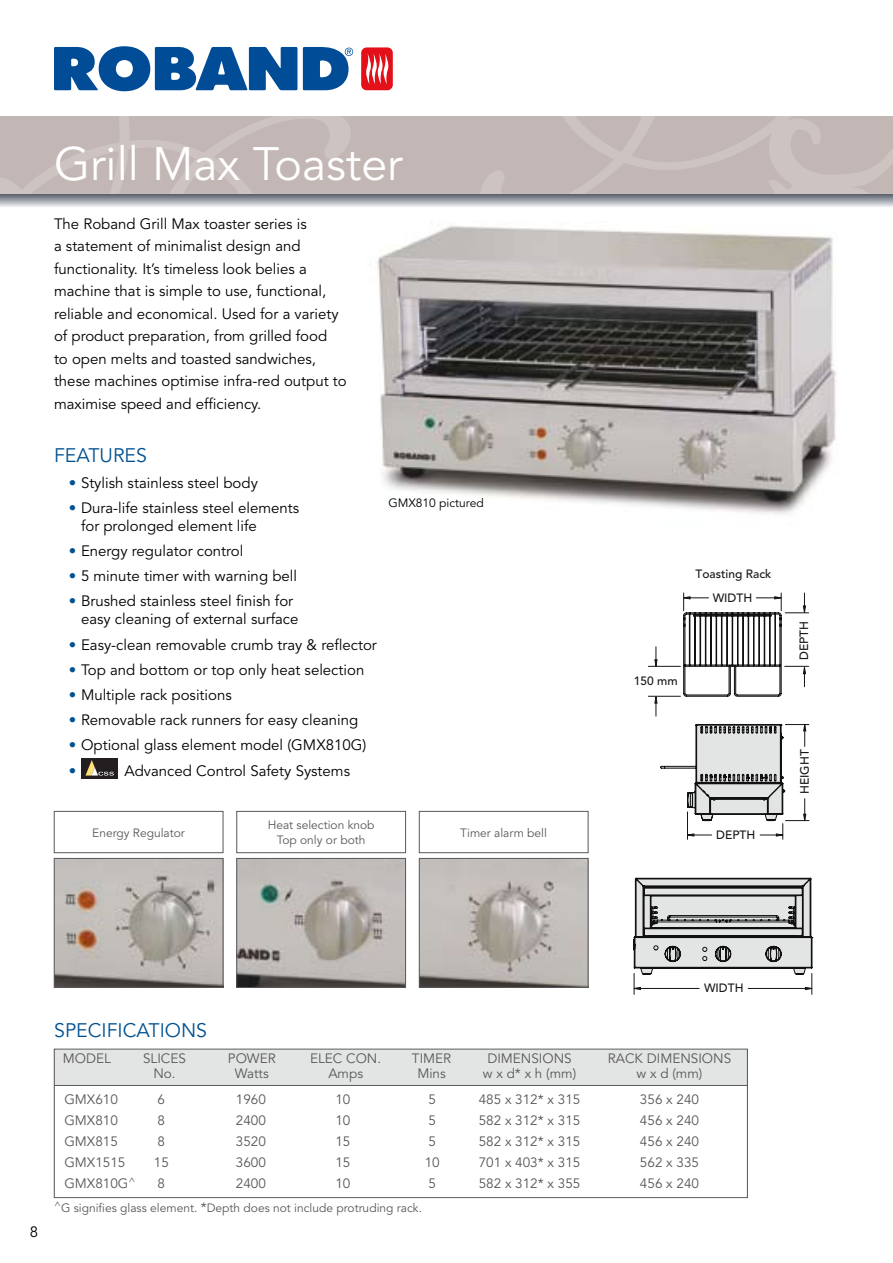
<style>
.page{position:relative;width:893px;height:1263px;background:#fff}
.page>*{position:absolute;margin:0;border:0;box-sizing:border-box;transform-origin:0 0}
.t1{font:46.5px "Avenir";color:#fff}
.t2{font:19.5px "Avenir";color:#005191}
.t3{font:15px/22.5px "Avenir";color:#000}
.t4{font:13.5px/21px "Avenir";color:#58585a;text-align:center}
.t5{font:12px/14.4px "Avenir";color:#58585a;text-align:center}
.t6{font:500 12px "Avenir";color:#171614}
.t7{font:12px "Avenir";color:#000}
.s1{color:#005191}
.s2{font-size:13.5px}
</style>
<div class="page">
<svg style="left:0;top:193px;width:893px;height:14px;background:#a5a8af"></svg>
<svg style="left:0;top:116px;width:893px;height:77px;background:#c3b9b6"></svg>
<svg style="left:54px;top:46px;width:243px;height:45px"></svg>
<svg style="left:303px;top:47px;width:50px;height:43px"></svg>
<div style="left:361px;top:47px;width:32px;height:43px;background:#e31019;border-radius:5px"></div>
<svg style="left:366px;top:53px;width:23px;height:31px"></svg>
<img style="left:377px;top:225px;width:460px;height:290px">
<div style="left:54px;top:1049px;width:693px;height:36px;background:#e3e4e4"></div>
<div style="left:54px;top:1049px;width:694px;height:149px;border:1px solid #58585a"></div>
<div style="left:81px;top:758px;width:37px;height:21px;background:#231f20"></div>
<svg style="left:85px;top:760px;width:29px;height:15px"></svg>
<hr style="left:54px;top:1085px;width:693px;height:1px;background:#58585a">
<svg style="left:683px;top:593px;width:126px;height:104px"></svg>
<svg style="left:660px;top:724px;width:149px;height:115px"></svg>
<hr style="left:648px;top:696px;width:32px;height:1px;background:#171614">
<hr style="left:648px;top:666px;width:32px;height:1px;background:#171614">
<svg style="left:654px;top:647px;width:3px;height:20px"></svg>
<svg style="left:654px;top:696px;width:3px;height:20px"></svg>
<svg style="left:634px;top:878px;width:179px;height:116px"></svg>
<img style="left:421px;top:860px;width:165px;height:126px">
<div style="left:419px;top:858px;width:169px;height:130px;border:1px solid #58585a"></div>
<div style="left:419px;top:811px;width:169px;height:42px;border:1px solid #58585a"></div>
<img style="left:239px;top:860px;width:165px;height:126px">
<div style="left:237px;top:858px;width:169px;height:130px;border:1px solid #58585a"></div>
<div style="left:237px;top:811px;width:169px;height:42px;border:1px solid #58585a"></div>
<img style="left:56px;top:860px;width:165px;height:126px">
<div style="left:54px;top:858px;width:169px;height:130px;border:1px solid #58585a"></div>
<div style="left:54px;top:811px;width:169px;height:42px;border:1px solid #58585a"></div>
<h1 class="t1" style="left:54px;top:137px;width:350px">Grill Max Toaster</h1>
<p class="t3" style="left:54px;top:213px;width:294px">The Roband Grill Max toaster series is<br>a statement of minimalist design and functionality. It’s timeless look belies a machine that is simple to use, functional, reliable and economical. Used for a variety of product preparation, from grilled food<br>to open melts and toasted sandwiches, these machines optimise infra-red output to maximise speed and efficiency.</p>
<h2 class="t2" style="left:54px;top:444px;width:94px">FEATURES</h2>
<p class="t3" style="left:69px;top:472px;width:191px"><span class="s1">•</span> Stylish stainless steel body</p>
<p class="t3" style="left:81px;top:499px;width:220px;line-height:18px;text-indent:-12px"><span class="s1">•</span> Dura-life stainless steel elements for prolonged element life</p>
<p class="t3" style="left:69px;top:540px;width:176px"><span class="s1">•</span> Energy regulator control</p>
<p class="t3" style="left:69px;top:565px;width:230px"><span class="s1">•</span> 5 minute timer with warning bell</p>
<p class="t3" style="left:81px;top:593px;width:219px;line-height:18px;text-indent:-12px"><span class="s1">•</span> Brushed stainless steel finish for easy cleaning of external surface</p>
<p class="t3" style="left:69px;top:634px;width:309px"><span class="s1">•</span> Easy-clean removable crumb tray &amp; reflector</p>
<p class="t3" style="left:69px;top:659px;width:297px"><span class="s1">•</span> Top and bottom or top only heat selection</p>
<p class="t3" style="left:69px;top:684px;width:164px"><span class="s1">•</span> Multiple rack positions</p>
<p class="t3" style="left:69px;top:709px;width:291px"><span class="s1">•</span> Removable rack runners for easy cleaning</p>
<p class="t3" style="left:69px;top:733px;width:299px;line-height:25.2px"><span class="s1">•</span> Optional glass element model (GMX81 0G) <span class="s1">•</span></p>
<p class="t7" style="left:388px;top:496px;width:97px">GMX81 0 pictured</p>
<p class="t3" style="left:125px;top:760px;width:227px">Advanced Control Safety Systems</p>
<p class="t5" style="left:92px;top:826px;width:94px">Energy Regulator</p>
<p class="t5" style="left:268px;top:818px;width:108px">Heat selection knob<br>Top only or both</p>
<p class="t5" style="left:460px;top:826px;width:88px">Timer alarm bell</p>
<p class="t6" style="left:516px;top:827px;width:41px">WIDTH</p>
<p class="t6" style="left:696px;top:567px;width:77px">Toasting Rack</p>
<p class="t6" style="left:713px;top:591px;width:41px">WIDTH</p>
<p class="t6" style="left:634px;top:674px;width:45px">150 mm</p>
<p class="t6" style="left:716px;top:827px;width:41px">DEPTH</p>
<p class="t6" style="left:797px;top:660px;width:41px;rotate:-90deg">DEPTH</p>
<p class="t6" style="left:798px;top:794px;width:46px;rotate:-90deg">HEIGHT</p>
<p class="t6" style="left:704px;top:981px;width:41px">WIDTH</p>
<h2 class="t2" style="left:54px;top:1019px;width:154px">SPECIFICATIONS</h2>
<p class="t4" style="left:63px;top:1049px;width:50px">MODEL</p>
<p class="t4" style="left:143px;top:1052px;width:44px;line-height:15px">SLICES<br>No.</p>
<p class="t4" style="left:228px;top:1052px;width:49px;line-height:15px">POWER<br>Watts</p>
<p class="t4" style="left:310px;top:1052px;width:73px;line-height:15px">ELEC CON.<br>Amps</p>
<p class="t4" style="left:412px;top:1052px;width:41px;line-height:15px">TIMER<br>Mins</p>
<p class="t4" style="left:483px;top:1052px;width:95px;line-height:15px">DIMENSIONS w x d* x h (mm)</p>
<p class="t4" style="left:608px;top:1052px;width:125px;line-height:15px">RACK DIMENSIONS w x d (mm)</p>
<p class="t4" style="left:64px;top:1089px;width:72px;text-align:left">GMX61 0<br>GMX81 0<br>GMX81 5<br>GMX1 51 5<br>GMX81 0G<sup>^</sup></p>
<p class="t4" style="left:154px;top:1089px;width:17px;text-align:left">6<br>8<br>8<br>1 5<br>8</p>
<p class="t4" style="left:236px;top:1089px;width:32px;text-align:justify">1 960<br>2400<br>3520<br>3600<br>2400</p>
<p class="t4" style="left:335px;top:1089px;width:17px;text-align:justify">1 0<br>1 0<br>1 5<br>1 5<br>1 0</p>
<p class="t4" style="left:425px;top:1089px;width:17px;text-align:left">5<br>5<br>5<br>1 0<br>5</p>
<p class="t4" style="left:479px;top:1089px;width:103px;text-align:justify">485 x 31 2* x 31 5<br>582 x 31 2* x 31 5<br>582 x 31 2* x 31 5<br>701 x 403* x 31 5<br>582 x 31 2* x 355</p>
<p class="t4" style="left:640px;top:1089px;width:61px;text-align:justify">356 x 240<br>456 x 240<br>456 x 240<br>562 x 335<br>456 x 240</p>
<p class="t5" style="left:54px;top:1201px;width:369px"><sup>^</sup>G signifies glass element. <span class="s2">*</span>Depth does not include protruding rack.</p>
</div>
